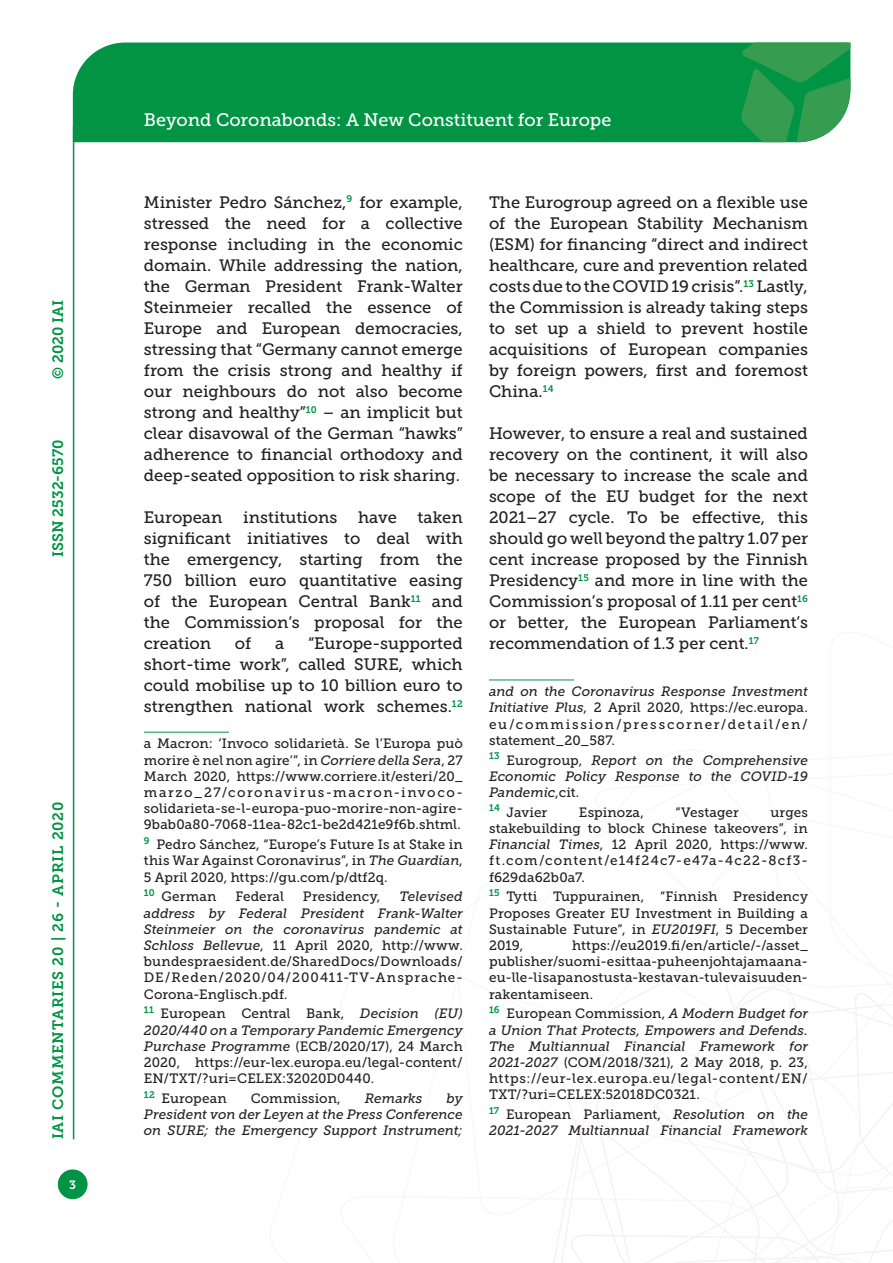
<style>
.page{position:relative;width:893px;height:1263px;background:#fff}
.page>*{position:absolute;margin:0;border:0;box-sizing:border-box;transform-origin:0 0}
.t1{font:18px "Museo Slab 500";color:#fff}
.Testo{font:16.5px/21px "Museo Slab 500";color:#231f20;text-align:justify}
.t2{font:15px "Museo Slab 700";letter-spacing:.05em;color:#009444}
.t3{font:15px "Museo Slab 700";color:#009444}
.Nota{font:13.5px/16.2px "Museo Slab 500";letter-spacing:.015em;color:#231f20;text-align:justify}
.Nota-2{font:italic 13.5px/16.2px "Museo Slab 500";color:#231f20;text-align:justify}
.t4{font:12px "Museo Slab 700";color:#fff}
.s1{font-style:italic}
.s2{font-style:normal}
</style>
<div class="page">
<svg style="left:553px;top:960px;width:340px;height:303px"></svg>
<div style="left:73px;top:43px;width:668px;height:99px;background:#009444"></div>
<svg style="left:741px;top:43px;width:109px;height:99px;background:#319e55"></svg>
<div style="left:58px;top:1169px;width:30px;height:30px;background:#009444;border-radius:50%"></div>
<hr style="left:73px;top:126px;width:1px;height:1013px;background:#009444">
<hr style="left:144px;top:732px;width:85px;height:1px;background:#009444">
<hr style="left:489px;top:680px;width:85px;height:1px;background:#009444">
<p class="t2" style="left:50px;top:379px;width:80px;rotate:-90deg">© 2020 IAI</p>
<p class="t3" style="left:50px;top:557px;width:119px;rotate:-90deg">ISSN 2532-6570</p>
<p class="t2" style="left:50px;top:1139px;width:339px;rotate:-90deg">IAI COMMENTARIES 20 | 26 - APRIL 2020</p>
<p class="t4" style="left:69px;top:1178px;width:8px">3</p>
<h1 class="t1" style="left:144px;top:110px;width:469px">Beyond Coronabonds: A New Constituent for Europe</h1>
<p class="Testo" style="left:144px;top:192px;width:320px">Minister Pedro Sánchez,<sup>9</sup> for example, stressed the need for a collective response including in the economic domain. While addressing the nation, the German President Frank-Walter Steinmeier recalled the essence of Europe and European democracies, stressing that “Germany cannot emerge from the crisis strong and healthy if our neighbours do not also become strong and healthy”<sup>10</sup> – an implicit but clear disavowal of the German “hawks” adherence to financial orthodoxy and deep-seated opposition to risk sharing.</p>
<p class="Testo" style="left:144px;top:507px;width:80px">European</p>
<p class="Testo" style="left:243px;top:507px;width:96px">institutions</p>
<p class="Testo" style="left:358px;top:507px;width:40px">have</p>
<p class="Testo" style="left:144px;top:507px;width:320px;text-indent:274px">taken significant initiatives to deal with the emergency, starting from the 750 billion euro quantitative easing of the European Central Bank<sup>11</sup> and the Commission’s proposal for the creation</p>
<p class="Testo" style="left:144px;top:633px;width:320px;text-indent:164px">“Europe-supported short-time work”, called SURE, which could mobilise up to 10 billion euro to strengthen national work schemes.<sup>12</sup></p>
<p class="Nota" style="left:144px;top:736px;width:320px">a Macron: ‘Invoco solidarietà. Se l’Europa può morire è nel non agire’”, in <span class="s1">Corriere della Sera</span>, 27<br>March 2020, https://www.corriere.it/esteri/20_ marzo_27/coronavirus-macron-invoco&shy;solidarieta-se-l-europa-puo-morire-non-agire-9bab0a80-7068-11ea-82c1-be2d421e9f6b.shtml.</p>
<p class="Nota" style="left:144px;top:836px;width:320px"><sup>9</sup> Pedro Sánchez, “Europe’s Future Is at Stake in this War Against Coronavirus”, in <span class="s1">The Guardian</span>, 5 April 2020, https://gu.com/p/dtf2q.</p>
<p class="Nota" style="left:144px;top:889px;width:74px"><sup>10</sup> German</p>
<p class="Nota" style="left:235px;top:889px;width:50px">Federal</p>
<p class="Nota" style="left:303px;top:889px;width:79px">Presidency,</p>
<p class="Testo" style="left:235px;top:633px;width:18px">of</p>
<p class="Testo" style="left:275px;top:633px;width:11px">a</p>
<p class="Nota" style="left:144px;top:889px;width:320px;text-indent:255px"><span class="s1">Televised address by Federal President Frank-Walter Steinmeier on the coronavirus pandemic at Schloss Bellevue</span>, 11 April 2020, http://www. bundespraesident.de/SharedDocs/Downloads/ DE/Reden/2020/04/200411-TV-Ansprache-Corona-Englisch.pdf.</p>
<p class="Nota" style="left:144px;top:1006px;width:320px"><sup>11</sup> European Central Bank, <span class="s1">Decision (EU)<br>2020/440 on a Temporary Pandemic Emergency Purchase Programme</span> (ECB/2020/17), 24 March 2020, https://eur-lex.europa.eu/legal-content/ EN/TXT/?uri=CELEX:32020D0440.</p>
<p class="Nota" style="left:144px;top:1090px;width:84px"><sup>12</sup> European</p>
<p class="Nota" style="left:251px;top:1090px;width:92px">Commission,</p>
<p class="Nota-2" style="left:365px;top:1090px;width:59px">Remarks</p>
<p class="Nota-2" style="left:144px;top:1090px;width:320px;text-indent:303px">by President von der Leyen at the Press Conference on SURE; the Emergency Support Instrument;</p>
<p class="Testo" style="left:489px;top:192px;width:320px">The Eurogroup agreed on a flexible use of the European Stability Mechanism (ESM) for financing “direct and indirect healthcare, cure and prevention related costs due to the COVID 19 crisis”.<sup>13</sup> Lastly, the Commission is already taking steps to set up a shield to prevent hostile acquisitions of European companies by foreign powers, first and foremost China.<sup>14</sup></p>
<p class="Testo" style="left:489px;top:423px;width:320px">However, to ensure a real and sustained recovery on the continent, it will also be necessary to increase the scale and scope of the EU budget for the next 2021–27 cycle. To be effective, this should go well beyond the paltry 1.07 per cent increase proposed by the Finnish Presidency<sup>15</sup> and more in line with the Commission’s proposal of 1.11 per cent<sup>16 </sup>or better, the European Parliament’s recommendation of 1.3 per cent.<sup>17</sup></p>
<p class="Nota" style="left:489px;top:683px;width:320px"><span class="s1">and on the Coronavirus Response Investment Initiative Plus</span>, 2 April 2020, https://ec.europa. eu/commission/presscorner/detail/en/ statement_20_587.</p>
<p class="Nota-2" style="left:489px;top:752px;width:320px"><sup>13</sup> <span class="s2">Eurogroup,</span> Report on the Comprehensive Economic Policy Response to the COVID-19<br>Pandemic<span class="s2">,cit.</span></p>
<p class="Nota" style="left:489px;top:804px;width:60px"><sup>14</sup> Javier</p>
<p class="Nota" style="left:579px;top:804px;width:66px">Espinoza,</p>
<p class="Nota" style="left:676px;top:804px;width:65px">“Vestager</p>
<p class="Nota" style="left:489px;top:804px;width:320px;text-indent:281px">urges stakebuilding to block Chinese takeovers”, in <span class="s1">Financial Times</span>, 12 April 2020, https://www. ft.com/content/e14f24c7-e47a-4c22-8cf3- f629da62b0a7.</p>
<p class="Nota" style="left:489px;top:889px;width:320px"><sup>15</sup> Tytti Tuppurainen, “Finnish Presidency Proposes Greater EU Investment in Building a Sustainable Future”, in <span class="s1">EU2019FI</span>, 5 December 2019,</p>
<p class="Nota" style="left:489px;top:937px;width:320px;text-indent:83px">https://eu2019.fi/en/article/-/asset_ publisher/suomi-esittaa-puheenjohtajamaana&shy;eu-lle-lisapanostusta-kestavan-tulevaisuuden&shy;rakentamiseen.</p>
<p class="Nota" style="left:489px;top:1006px;width:320px"><sup>16</sup> European Commission, <span class="s1">A Modern Budget for a Union That Protects, Empowers and Defends.<br>The Multiannual Financial Framework for 2021-2027</span> (COM/2018/321), 2 May 2018, p. 23, https://eur-lex.europa.eu/legal-content/EN/ TXT/?uri=CELEX:52018DC0321.</p>
<p class="Nota-2" style="left:489px;top:1106px;width:320px"><sup>17</sup> <span class="s2">European Parliament,</span> Resolution on the<br>2021-2027 Multiannual Financial Framework</p>
</div>
